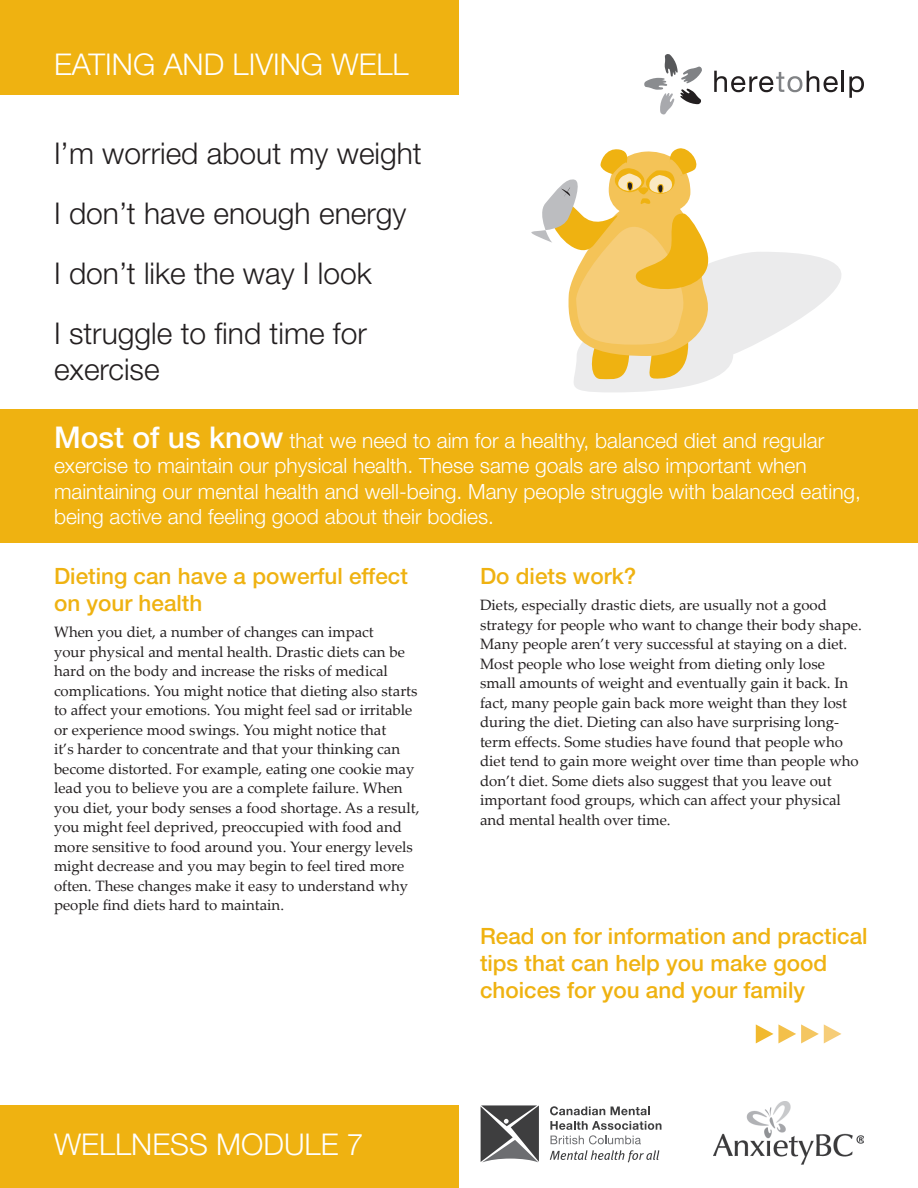
<style>
.page{position:relative;width:918px;height:1188px;background:#fff}
.page>*{position:absolute;margin:0;border:0;box-sizing:border-box;transform-origin:0 0}
.TITLE_TEXT{font:300 30px/36px "Helvetica Neue LT Std";color:#231f20}
.TITLE_TEXT-2{font:300 30px "Helvetica Neue LT Std";color:#fff}
.Heading{font:500 22.5px/27px "Helvetica Neue LT Std";color:#efb211}
.TITLE_TEXT-3{font:300 21px/25.2px "Helvetica Neue LT Std";color:#fff}
.Body_text{font:15px/19.5px "Palatino Linotype";color:#231f20}
.s1{font-weight:500;font-size:30px}
</style>
<div class="page">
<div style="left:0;top:0;width:459px;height:94px;background:#efb211"></div>
<svg style="left:644px;top:54px;width:58px;height:60px"></svg>
<svg style="left:714px;top:71px;width:124px;height:21px"></svg>
<hr style="left:842px;top:71px;width:2px;height:21px;background:#231f20">
<svg style="left:849px;top:76px;width:15px;height:22px"></svg>
<div style="left:0;top:410px;width:918px;height:133px;background:#efb211"></div>
<div style="left:0;top:1106px;width:459px;height:82px;background:#efb211"></div>
<svg style="left:550px;top:1106px;width:55px;height:9px"></svg>
<svg style="left:611px;top:1107px;width:39px;height:8px"></svg>
<svg style="left:550px;top:1121px;width:112px;height:23px"></svg>
<svg style="left:550px;top:1150px;width:109px;height:13px"></svg>
<svg style="left:481px;top:1105px;width:58px;height:57px"></svg>
<img style="left:713px;top:1102px;width:151px;height:63px">
<svg style="left:531px;top:148px;width:310px;height:244px"></svg>
<svg style="left:756px;top:1024px;width:86px;height:19px"></svg>
<p class="TITLE_TEXT-2" style="left:54px;top:46px;width:356px">EATING AND LIVING WELL</p>
<p class="TITLE_TEXT" style="left:54px;top:135px;width:369px">I’m worried about my weight</p>
<p class="TITLE_TEXT" style="left:54px;top:195px;width:354px">I don’t have enough energy</p>
<p class="TITLE_TEXT" style="left:54px;top:255px;width:319px">I don’t like the way I look</p>
<p class="TITLE_TEXT" style="left:54px;top:315px;width:314px">I struggle to find time for exercise</p>
<p class="TITLE_TEXT-3" style="left:54px;top:428px;width:809px"><span class="s1">Most of us know</span> that we need to aim for a healthy, balanced diet and regular exercise to maintain our physical health. These same goals are also important when maintaining our mental health and well-being. Many people struggle with balanced eating, being active and feeling good about their bodies.</p>
<p class="Heading" style="left:54px;top:562px;width:355px">Dieting can have a powerful effect on your health</p>
<p class="Body_text" style="left:54px;top:622px;width:367px">When you diet, a number of changes can impact<br>your physical and mental health. Drastic diets can be hard on the body and increase the risks of medical complications. You might notice that dieting also starts to affect your emotions. You might feel sad or irritable or experience mood swings. You might notice that<br>it’s harder to concentrate and that your thinking can become distorted. For example, eating one cookie may lead you to believe you are a complete failure. When you diet, your body senses a food shortage. As a result, you might feel deprived, preoccupied with food and more sensitive to food around you. Your energy levels might decrease and you may begin to feel tired more often. These changes make it easy to understand why people find diets hard to maintain.</p>
<p class="TITLE_TEXT-2" style="left:54px;top:1126px;width:311px">WELLNESS MODULE 7</p>
<p class="Heading" style="left:480px;top:562px;width:158px">Do diets work?</p>
<p class="Body_text" style="left:480px;top:595px;width:383px">Diets, especially drastic diets, are usually not a good strategy for people who want to change their body shape.<br>Many people aren’t very successful at staying on a diet.<br>Most people who lose weight from dieting only lose small amounts of weight and eventually gain it back. In fact, many people gain back more weight than they lost during the diet. Dieting can also have surprising long&shy;term effects. Some studies have found that people who diet tend to gain more weight over time than people who don’t diet. Some diets also suggest that you leave out important food groups, which can affect your physical and mental health over time.</p>
<p class="Heading" style="left:480px;top:922px;width:389px">Read on for information and practical</p>
<p class="Heading" style="left:480px;top:949px;width:349px">tips that can help you make good</p>
<p class="Heading" style="left:480px;top:976px;width:327px">choices for you and your family</p>
</div>
